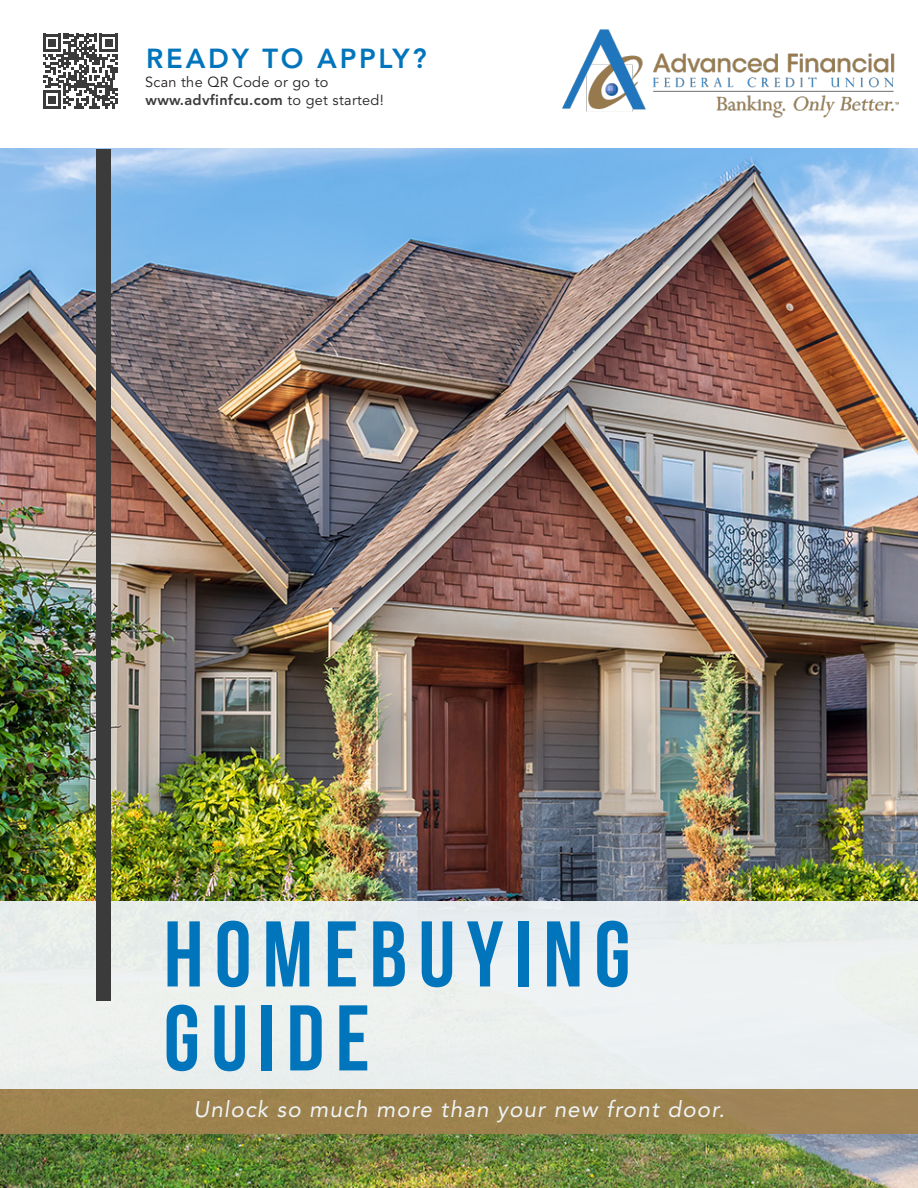
<style>
.page{position:relative;width:918px;height:1188px;background:#fff}
.page>*{position:absolute;margin:0;border:0;box-sizing:border-box;transform-origin:0 0}
.t1{font:700 93px "Bebas Neue";letter-spacing:.12em;color:#0175bc}
.t2{font:800 27.3px "Avenir LT Std";letter-spacing:.1em;color:#0175bc}
.t3{font:italic 22.5px "Avenir LT Std";letter-spacing:.05em;color:#eff4f6}
.t4{font:14.55px/17.4px "Avenir LT Std";letter-spacing:.02em;color:#231f20}
.s1{font-weight:800;color:#3b3b3b}
</style>
<div class="page">
<svg style="left:43px;top:34px;width:75px;height:75px"></svg>
<img style="left:0;top:149px;width:918px;height:1039px">
<div style="left:0;top:1088px;width:918px;height:46px;background:#a38350"></div>
<div style="left:0;top:901px;width:918px;height:187px;background:#ecf0ef"></div>
<img style="left:562px;top:29px;width:337px;height:89px">
<div style="left:96px;top:149px;width:15px;height:852px;background:#3b3b3b"></div>
<p class="t2" style="left:146px;top:42px;width:282px">READY TO APPLY?</p>
<p class="t4" style="left:145px;top:74px;width:240px">Scan the QR Code or go to <span class="s1">www.advfinfcu.com</span> to get started!</p>
<p class="t1" style="left:164px;top:903px;width:468px">HOMEBUYING</p>
<p class="t1" style="left:164px;top:987px;width:208px">GUIDE</p>
<p class="t3" style="left:193px;top:1096px;width:533px">Unlock so much more than your new front door.</p>
</div>
